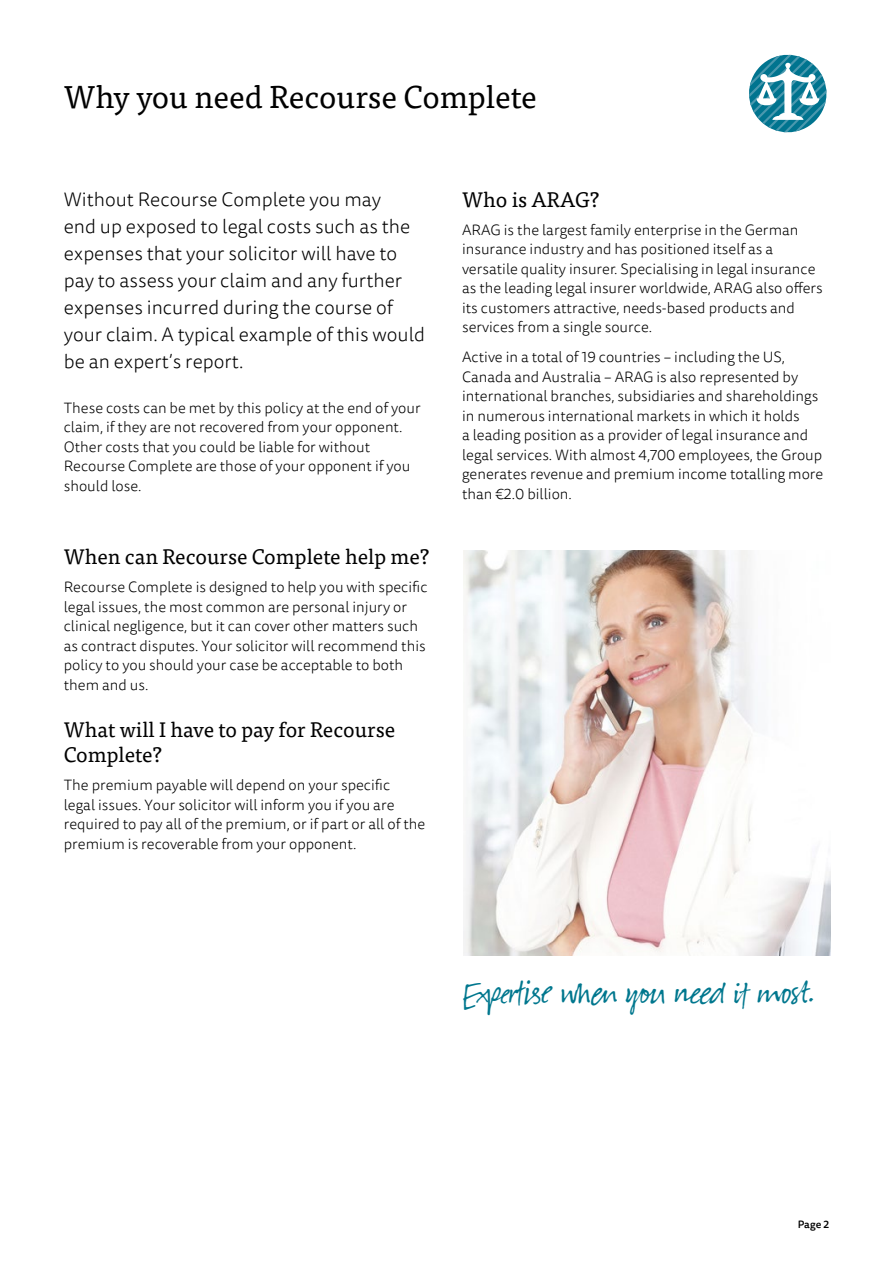
<style>
.page{position:relative;width:893px;height:1263px;background:#fff}
.page>*{position:absolute;margin:0;border:0;box-sizing:border-box;transform-origin:0 0}
.t1{font:40.5px "Suomi Hand Script";color:#00778e}
.t2{font:31.5px "Tisa OT";color:#000}
.t3{font:21px/25.5px "Tisa OT";color:#000}
.t4{font:300 19.5px/27px "Tisa Sans OT";color:#000}
.t5{font:300 15px/19.5px "Tisa Sans OT";color:#000}
.t6{font:500 10.5px "Tisa Sans OT";color:#000}
</style>
<div class="page">
<svg style="left:749px;top:54px;width:78px;height:79px"></svg>
<img style="left:463px;top:550px;width:367px;height:405px">
<h2 class="t2" style="left:64px;top:78px;width:475px">Why you need Recourse Complete</h2>
<p class="t4" style="left:64px;top:187px;width:363px">Without Recourse Complete you may<br>end up exposed to legal costs such as the expenses that your solicitor will have to pay to assess your claim and any further expenses incurred during the course of your claim. A typical example of this would be an expert’s report.</p>
<p class="t5" style="left:64px;top:399px;width:358px">These costs can be met by this policy at the end of your claim, if they are not recovered from your opponent.<br>Other costs that you could be liable for without Recourse Complete are those of your opponent if you should lose.</p>
<h3 class="t3" style="left:64px;top:544px;width:367px">When can Recourse Complete help me?</h3>
<p class="t5" style="left:64px;top:578px;width:365px">Recourse Complete is designed to help you with specific legal issues, the most common are personal injury or clinical negligence, but it can cover other matters such as contract disputes. Your solicitor will recommend this policy to you should your case be acceptable to both them and us.</p>
<h3 class="t3" style="left:64px;top:717px;width:333px">What will I have to pay for Recourse<br>Complete?</h3>
<p class="t5" style="left:64px;top:776px;width:363px">The premium payable will depend on your specific legal issues. Your solicitor will inform you if you are required to pay all of the premium, or if part or all of the premium is recoverable from your opponent.</p>
<h3 class="t3" style="left:462px;top:187px;width:139px">Who is ARAG?</h3>
<p class="t5" style="left:462px;top:221px;width:362px">ARAG is the largest family enterprise in the German insurance industry and has positioned itself as a versatile quality insurer. Specialising in legal insurance as the leading legal insurer worldwide, ARAG also offers its customers attractive, needs-based products and services from a single source.</p>
<p class="t5" style="left:462px;top:348px;width:363px">Active in a total of 19 countries – including the US, Canada and Australia – ARAG is also represented by international branches, subsidiaries and shareholdings in numerous international markets in which it holds<br>a leading position as a provider of legal insurance and legal services. With almost 4,700 employees, the Group generates revenue and premium income totalling more than €2.0 billion.</p>
<h1 class="t1" style="left:463px;top:971px;width:353px">Expertise when you need it most.</h1>
<p class="t6" style="left:798px;top:1218px;width:33px">Page 2</p>
</div>
